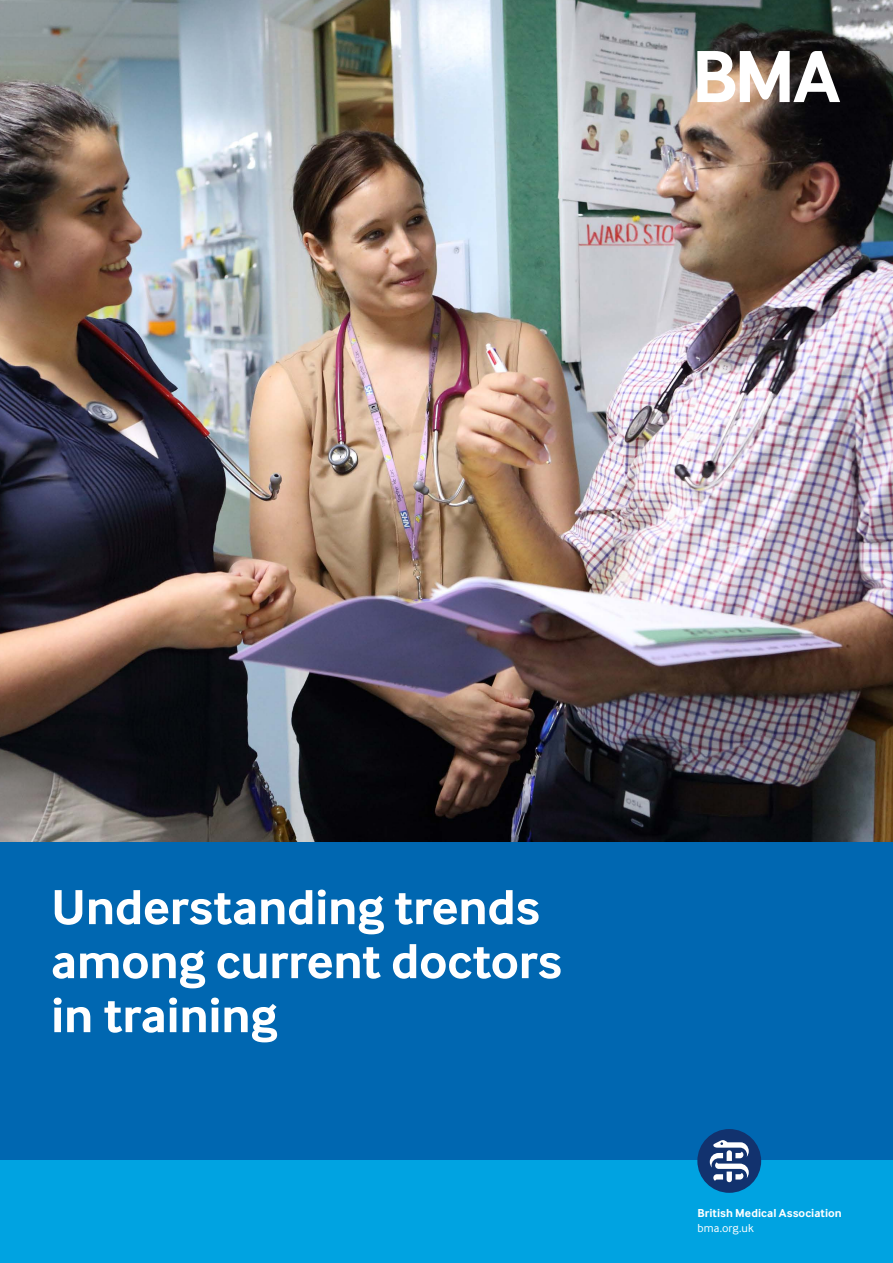
<style>
.page{position:relative;width:893px;height:1263px;background:#fff}
.page>*{position:absolute;margin:0;border:0;box-sizing:border-box;transform-origin:0 0}
.t1{font:700 51px/54px "Inter Face";letter-spacing:-.01em;color:#fff}
.t2{font:700 12px "Inter Face";letter-spacing:.01em;color:#fff}
.t3{font:12px "Inter Face";letter-spacing:.01em;color:#fff}
</style>
<div class="page">
<img style="left:0;top:0;width:893px;height:842px">
<svg style="left:697px;top:51px;width:143px;height:51px"></svg>
<div style="left:0;top:842px;width:893px;height:319px;background:#0067b1"></div>
<div style="left:0;top:1161px;width:893px;height:102px;background:#00a3e1"></div>
<div style="left:697px;top:1129px;width:64px;height:64px;background:#12326e;border-radius:50%"></div>
<svg style="left:710px;top:1140px;width:39px;height:42px"></svg>
<p class="t1" style="left:51px;top:880px;width:512px">Understanding trends among current doctors in training</p>
<p class="t2" style="left:697px;top:1206px;width:146px">British Medical Association</p>
<p class="t3" style="left:697px;top:1221px;width:58px">bma.org.uk</p>
</div>
